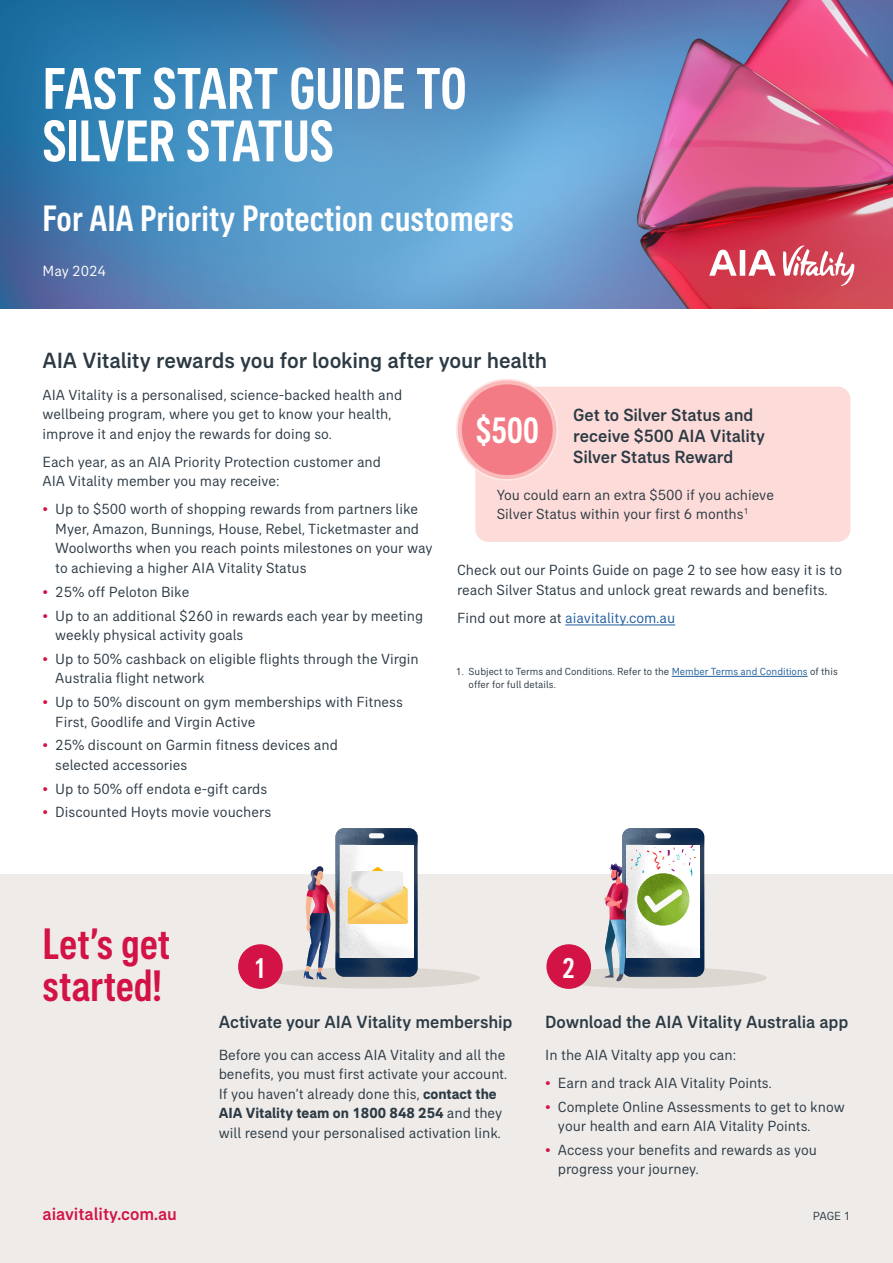
<style>
.page{position:relative;width:893px;height:1263px;background:#fff}
.page>*{position:absolute;margin:0;border:0;box-sizing:border-box;transform-origin:0 0}
.Page_heading{font:500 condensed 60px/52.5px "AIA Everest";letter-spacing:-.01em;color:#fff}
.A_head{font:500 condensed 45px/42px "AIA Everest";letter-spacing:-.005em;color:#d31245}
.Subtitle{font:500 condensed 37.5px "AIA Everest";color:#fff}
.t1{font:500 condensed 29.25px "AIA Everest";color:#fff}
.B_head{font:500 22.5px "AIA Everest";letter-spacing:-.005em;color:#2c3a44}
.C_head{font:500 18px/21px "AIA Everest";letter-spacing:-.01em;color:#2c3a44}
.URL{font:500 18px "AIA Everest";color:#d31245}
.Body_text{font:15px/19.5px "AIA Everest";color:#2c3a44}
.Body_text-2{font:15px "AIA Everest";color:#215e9e}
.Body_text-3{font:15px "AIA Everest";color:#fff}
.Folio{font:12px "AIA Everest";color:#2c3a44}
.Footnotes{font:10.5px/12.8px "AIA Everest";color:#2c3a44}
.s1{color:#d31245}
.s2{color:#2c3a44}
.s3{color:#215e9e}
.s4{font-weight:700}
</style>
<div class="page">
<div style="left:0;top:875px;width:893px;height:388px;background:#eeebe9"></div>
<img style="left:335px;top:828px;width:83px;height:36px">
<img style="left:340px;top:845px;width:73px;height:19px">
<div style="left:369px;top:833px;width:15px;height:5px;background:#faf9f9;border-radius:3px"></div>
<svg style="left:263px;top:864px;width:217px;height:124px"></svg>
<img style="left:348px;top:903px;width:60px;height:21px">
<img style="left:622px;top:828px;width:82px;height:16px">
<div style="left:655px;top:833px;width:16px;height:5px;background:#faf9f9;border-radius:3px"></div>
<svg style="left:549px;top:844px;width:218px;height:144px"></svg>
<img style="left:0;top:0;width:595px;height:308px">
<img style="left:595px;top:0;width:298px;height:308px">
<div style="left:696px;top:237px;width:171px;height:62px;background:linear-gradient(to right,#d02e42,#cf4b58)"></div>
<svg style="left:709px;top:250px;width:67px;height:26px"></svg>
<svg style="left:782px;top:244px;width:72px;height:42px"></svg>
<hr style="left:565px;top:624px;width:110px;height:1px;background:#215e9e">
<div style="left:238px;top:944px;width:45px;height:45px;background:#d31245;border-radius:50%"></div>
<div style="left:546px;top:944px;width:45px;height:45px;background:#d31245;border-radius:50%"></div>
<hr style="left:672px;top:676px;width:136px;height:1px;background:#215e9e">
<div style="left:475px;top:387px;width:375px;height:155px;background:#fcdbd8;border-radius:13px"></div>
<svg style="left:457px;top:379px;width:100px;height:101px"></svg>
<div style="left:456px;top:379px;width:102px;height:102px;border:2px solid #fde8e6;border-radius:50%"></div>
<div style="left:462px;top:384px;width:91px;height:91px;background:#f37b85;border-radius:50%"></div>
<p class="Page_heading" style="left:43px;top:61px;width:426px">FAST START GUIDE TO<br>SILVER STATUS</p>
<p class="Subtitle" style="left:43px;top:197px;width:473px">For AIA Priority Protection customers</p>
<p class="Body_text-3" style="left:43px;top:263px;width:65px">May 2024</p>
<p class="B_head" style="left:43px;top:347px;width:506px">AIA Vitality rewards you for looking after your health</p>
<p class="Body_text" style="left:43px;top:385px;width:361px">AIA Vitality is a personalised, science-backed health and wellbeing program, where you get to know your health, improve it and enjoy the rewards for doing so.</p>
<p class="Body_text" style="left:43px;top:452px;width:340px">Each year, as an AIA Priority Protection customer and<br>AIA Vitality member you may receive:</p>
<p class="Body_text" style="left:55px;top:499px;width:379px;text-indent:-13px"><span class="s1">•</span> Up to $500 worth of shopping rewards from partners like Myer, Amazon, Bunnings, House, Rebel, Ticketmaster and Woolworths when you reach points milestones on your way to achieving a higher AIA Vitality Status</p>
<p class="Body_text" style="left:43px;top:582px;width:148px"><span class="s1">•</span> 25% off Peloton Bike</p>
<p class="Body_text" style="left:55px;top:605px;width:369px;text-indent:-13px"><span class="s1">•</span> Up to an additional $260 in rewards each year by meeting weekly physical activity goals</p>
<p class="Body_text" style="left:55px;top:649px;width:365px;text-indent:-13px"><span class="s1">•</span> Up to 50% cashback on eligible flights through the Virgin<br>Australia flight network</p>
<p class="Body_text" style="left:55px;top:692px;width:349px;text-indent:-13px"><span class="s1">•</span> Up to 50% discount on gym memberships with Fitness<br>First, Goodlife and Virgin Active</p>
<p class="Body_text" style="left:55px;top:735px;width:284px;text-indent:-13px"><span class="s1">•</span> 25% discount on Garmin fitness devices and selected accessories</p>
<p class="Body_text" style="left:43px;top:778px;width:226px"><span class="s1">•</span> Up to 50% off endota e-gift cards</p>
<p class="Body_text" style="left:43px;top:802px;width:230px"><span class="s1">•</span> Discounted Hoyts movie vouchers</p>
<p class="C_head" style="left:573px;top:404px;width:193px">Get to Silver Status and receive $500 AIA Vitality<br>Silver Status Reward</p>
<p class="Body_text" style="left:497px;top:485px;width:279px">You could earn an extra $500 if you achieve<br>Silver Status within your first 6 months<sup>1</sup></p>
<p class="Subtitle" style="left:476px;top:409px;width:64px">$500</p>
<p class="Body_text" style="left:457px;top:560px;width:386px">Check out our Points Guide on page 2 to see how easy it is to reach Silver Status and unlock great rewards and benefits.</p>
<p class="Body_text-2" style="left:457px;top:609px;width:220px"><span class="s2">Find out more at</span> aiavitality.com.au</p>
<p class="Footnotes" style="left:469px;top:665px;width:371px;text-indent:-13px">1. Subject to Terms and Conditions. Refer to the <span class="s3">Member Terms and Conditions</span> of this offer for full details.</p>
<p class="A_head" style="left:43px;top:922px;width:129px">Let’s get started!</p>
<p class="t1" style="left:254px;top:951px;width:14px">1</p>
<p class="t1" style="left:562px;top:951px;width:14px">2</p>
<p class="C_head" style="left:219px;top:1010px;width:295px">Activate your AIA Vitality membership</p>
<p class="Body_text" style="left:219px;top:1045px;width:290px">Before you can access AIA Vitality and all the benefits, you must first activate your account.<br>If you haven’t already done this, <span class="s4">contact the AIA Vitality team on 1800 848 254</span> and they will resend your personalised activation link.</p>
<p class="C_head" style="left:545px;top:1010px;width:305px">Download the AIA Vitality Australia app</p>
<p class="Body_text" style="left:545px;top:1045px;width:192px">In the AIA Vitalty app you can:</p>
<p class="Body_text" style="left:545px;top:1073px;width:228px"><span class="s1">•</span> Earn and track AIA Vitality Points.</p>
<p class="Body_text" style="left:558px;top:1096px;width:288px;text-indent:-13px"><span class="s1">•</span> Complete Online Assessments to get to know your health and earn AIA Vitality Points.</p>
<p class="Body_text" style="left:558px;top:1140px;width:260px;text-indent:-13px"><span class="s1">•</span> Access your benefits and rewards as you progress your journey.</p>
<p class="URL" style="left:43px;top:1204px;width:136px">aiavitality.com.au</p>
<p class="Folio" style="left:813px;top:1209px;width:39px">PAGE 1</p>
</div>
